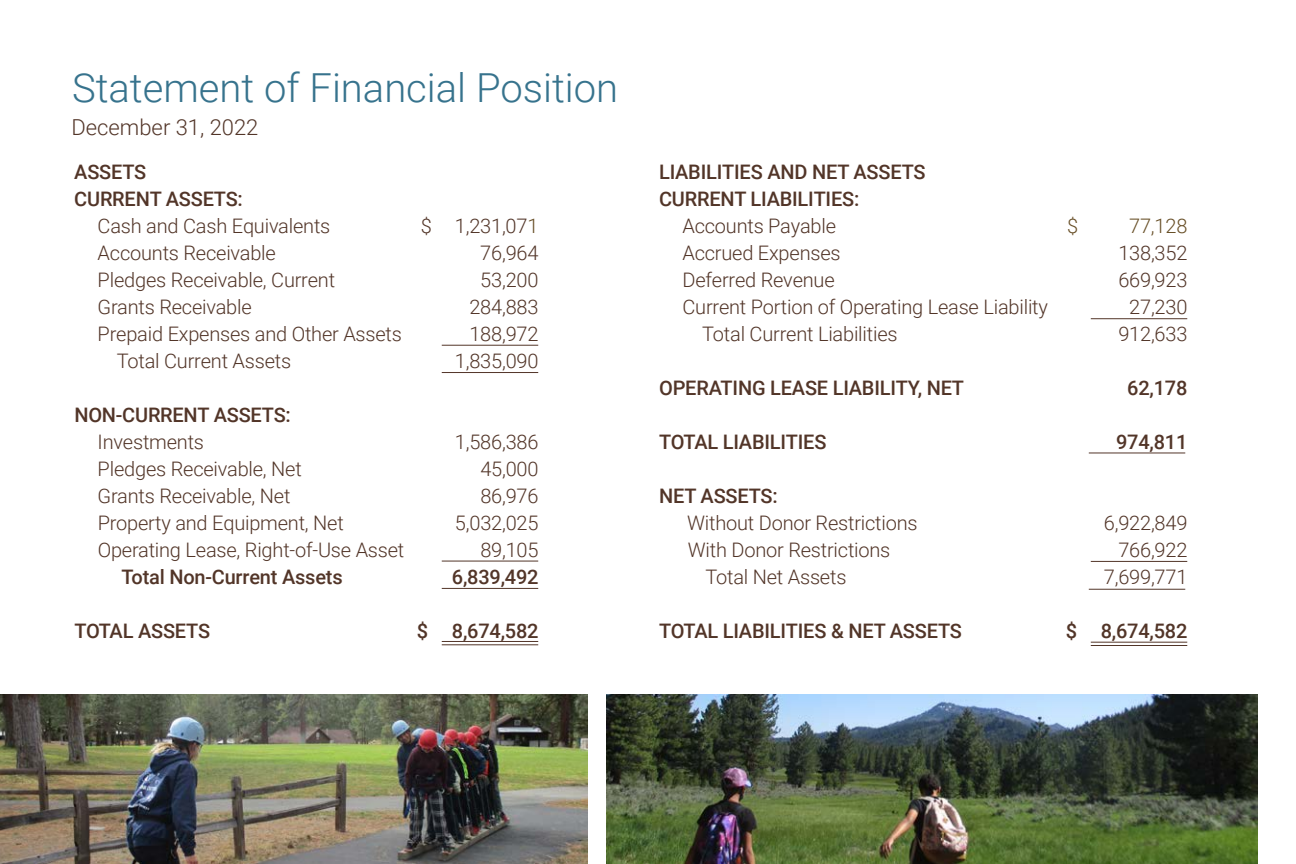
<style>
.page{position:relative;width:1296px;height:864px;background:#fff}
.page>*{position:absolute;margin:0;border:0;box-sizing:border-box;transform-origin:0 0}
.Page_Head_Franklin_G{font:300 40px "Roboto";color:#37738d}
.t1{font:300 22px "Roboto";color:#523528}
.Body_Copy_Bullets{font:300 20px "Roboto";letter-spacing:-.01em;color:#523528}
.Body_Copy_Bullets-2{font:500 20px "Roboto";letter-spacing:-.01em;color:#523528}
.Body_Copy_Bullets-3{font:300 20px "Roboto";color:#674e26}
.s1{color:#674e26}
</style>
<div class="page">
<hr style="left:442px;top:345px;width:96px;height:1px;background:#523528">
<hr style="left:442px;top:372px;width:96px;height:1px;background:#523528">
<hr style="left:442px;top:561px;width:96px;height:1px;background:#523528">
<hr style="left:442px;top:588px;width:96px;height:1px;background:#523528">
<hr style="left:442px;top:641px;width:96px;height:1px;background:#523528">
<hr style="left:442px;top:644px;width:96px;height:1px;background:#523528">
<hr style="left:1091px;top:318px;width:96px;height:1px;background:#523528">
<hr style="left:1089px;top:452px;width:96px;height:1px;background:#523528">
<hr style="left:1091px;top:561px;width:96px;height:1px;background:#523528">
<hr style="left:1089px;top:589px;width:96px;height:1px;background:#523528">
<hr style="left:1091px;top:642px;width:96px;height:1px;background:#523528">
<hr style="left:1091px;top:645px;width:96px;height:1px;background:#523528">
<img style="left:0;top:694px;width:588px;height:170px">
<img style="left:606px;top:694px;width:651px;height:170px">
<p class="Page_Head_Franklin_G" style="left:72px;top:60px;width:548px">Statement of Financial Position</p>
<p class="t1" style="left:71px;top:111px;width:188px">December 31, 2022</p>
<p class="Body_Copy_Bullets-2" style="left:74px;top:158px;width:74px">ASSETS</p>
<p class="Body_Copy_Bullets-2" style="left:74px;top:185px;width:170px">CURRENT ASSETS:</p>
<p class="Body_Copy_Bullets" style="left:98px;top:212px;width:234px">Cash and Cash Equivalents</p>
<p class="Body_Copy_Bullets" style="left:421px;top:212px;width:119px">$ 1,231,07<span class="s1">1</span></p>
<p class="Body_Copy_Bullets" style="left:98px;top:239px;width:180px">Accounts Receivable</p>
<p class="Body_Copy_Bullets" style="left:480px;top:239px;width:60px">76,964</p>
<p class="Body_Copy_Bullets" style="left:98px;top:266px;width:239px">Pledges Receivable, Current</p>
<p class="Body_Copy_Bullets" style="left:480px;top:266px;width:60px">53,200</p>
<p class="Body_Copy_Bullets" style="left:98px;top:293px;width:156px">Grants Receivable</p>
<p class="Body_Copy_Bullets" style="left:469px;top:293px;width:71px">284,883</p>
<p class="Body_Copy_Bullets" style="left:98px;top:320px;width:306px">Prepaid Expenses and Other Assets</p>
<p class="Body_Copy_Bullets" style="left:469px;top:320px;width:71px">188,972</p>
<p class="Body_Copy_Bullets" style="left:117px;top:347px;width:176px">Total Current Assets</p>
<p class="Body_Copy_Bullets" style="left:455px;top:347px;width:85px">1,835,090</p>
<p class="Body_Copy_Bullets-2" style="left:74px;top:401px;width:218px">NON-CURRENT ASSETS:</p>
<p class="Body_Copy_Bullets" style="left:98px;top:428px;width:108px">Investments</p>
<p class="Body_Copy_Bullets" style="left:455px;top:428px;width:85px">1,586,386</p>
<p class="Body_Copy_Bullets" style="left:98px;top:455px;width:206px">Pledges Receivable, Net</p>
<p class="Body_Copy_Bullets" style="left:480px;top:455px;width:60px">45,000</p>
<p class="Body_Copy_Bullets" style="left:98px;top:482px;width:194px">Grants Receivable, Net</p>
<p class="Body_Copy_Bullets" style="left:480px;top:482px;width:60px">86,976</p>
<p class="Body_Copy_Bullets" style="left:98px;top:509px;width:248px">Property and Equipment, Net</p>
<p class="Body_Copy_Bullets" style="left:455px;top:509px;width:85px">5,032,025</p>
<p class="Body_Copy_Bullets" style="left:98px;top:536px;width:308px">Operating Lease, Right-of-Use Asset</p>
<p class="Body_Copy_Bullets" style="left:480px;top:536px;width:60px">89,105</p>
<p class="Body_Copy_Bullets-2" style="left:122px;top:563px;width:223px">Total Non-Current Assets</p>
<p class="Body_Copy_Bullets-2" style="left:452px;top:563px;width:88px">6,839,492</p>
<p class="Body_Copy_Bullets-2" style="left:74px;top:617px;width:137px">TOTAL ASSETS</p>
<p class="Body_Copy_Bullets-2" style="left:417px;top:617px;width:123px">$ 8,674,582</p>
<p class="Body_Copy_Bullets-2" style="left:659px;top:158px;width:268px">LIABILITIES AND NET ASSETS</p>
<p class="Body_Copy_Bullets-2" style="left:659px;top:185px;width:202px">CURRENT LIABILITIES:</p>
<p class="Body_Copy_Bullets" style="left:682px;top:212px;width:155px">Accounts Payable</p>
<p class="Body_Copy_Bullets-3" style="left:1067px;top:212px;width:13px">$</p>
<p class="Body_Copy_Bullets-3" style="left:1129px;top:212px;width:60px">77,128</p>
<p class="Body_Copy_Bullets" style="left:682px;top:239px;width:160px">Accrued Expenses</p>
<p class="Body_Copy_Bullets" style="left:1118px;top:239px;width:71px">138,352</p>
<p class="Body_Copy_Bullets" style="left:682px;top:266px;width:154px">Deferred Revenue</p>
<p class="Body_Copy_Bullets" style="left:1118px;top:266px;width:71px">669,923</p>
<p class="Body_Copy_Bullets" style="left:682px;top:293px;width:367px">Current Portion of Operating Lease Liability</p>
<p class="Body_Copy_Bullets" style="left:1129px;top:293px;width:60px">27,230</p>
<p class="Body_Copy_Bullets" style="left:702px;top:320px;width:197px">Total Current Liabilities</p>
<p class="Body_Copy_Bullets" style="left:1118px;top:320px;width:71px">912,633</p>
<p class="Body_Copy_Bullets-2" style="left:659px;top:374px;width:306px">OPERATING LEASE LIABILITY, NET</p>
<p class="Body_Copy_Bullets-2" style="left:1127px;top:374px;width:62px">62,178</p>
<p class="Body_Copy_Bullets-2" style="left:659px;top:428px;width:169px">TOTAL LIABILITIES</p>
<p class="Body_Copy_Bullets-2" style="left:1116px;top:428px;width:73px">974,811</p>
<p class="Body_Copy_Bullets-2" style="left:659px;top:482px;width:120px">NET ASSETS:</p>
<p class="Body_Copy_Bullets" style="left:687px;top:509px;width:232px">Without Donor Restrictions</p>
<p class="Body_Copy_Bullets" style="left:1104px;top:509px;width:85px">6,922,849</p>
<p class="Body_Copy_Bullets" style="left:688px;top:536px;width:204px">With Donor Restrictions</p>
<p class="Body_Copy_Bullets" style="left:1118px;top:536px;width:71px">766,922</p>
<p class="Body_Copy_Bullets" style="left:705px;top:563px;width:143px">Total Net Assets</p>
<p class="Body_Copy_Bullets" style="left:1104px;top:563px;width:85px">7,699,771</p>
<p class="Body_Copy_Bullets-2" style="left:659px;top:617px;width:304px">TOTAL LIABILITIES &amp; NET ASSETS</p>
<p class="Body_Copy_Bullets-2" style="left:1066px;top:617px;width:123px">$ 8,674,582</p>
</div>
